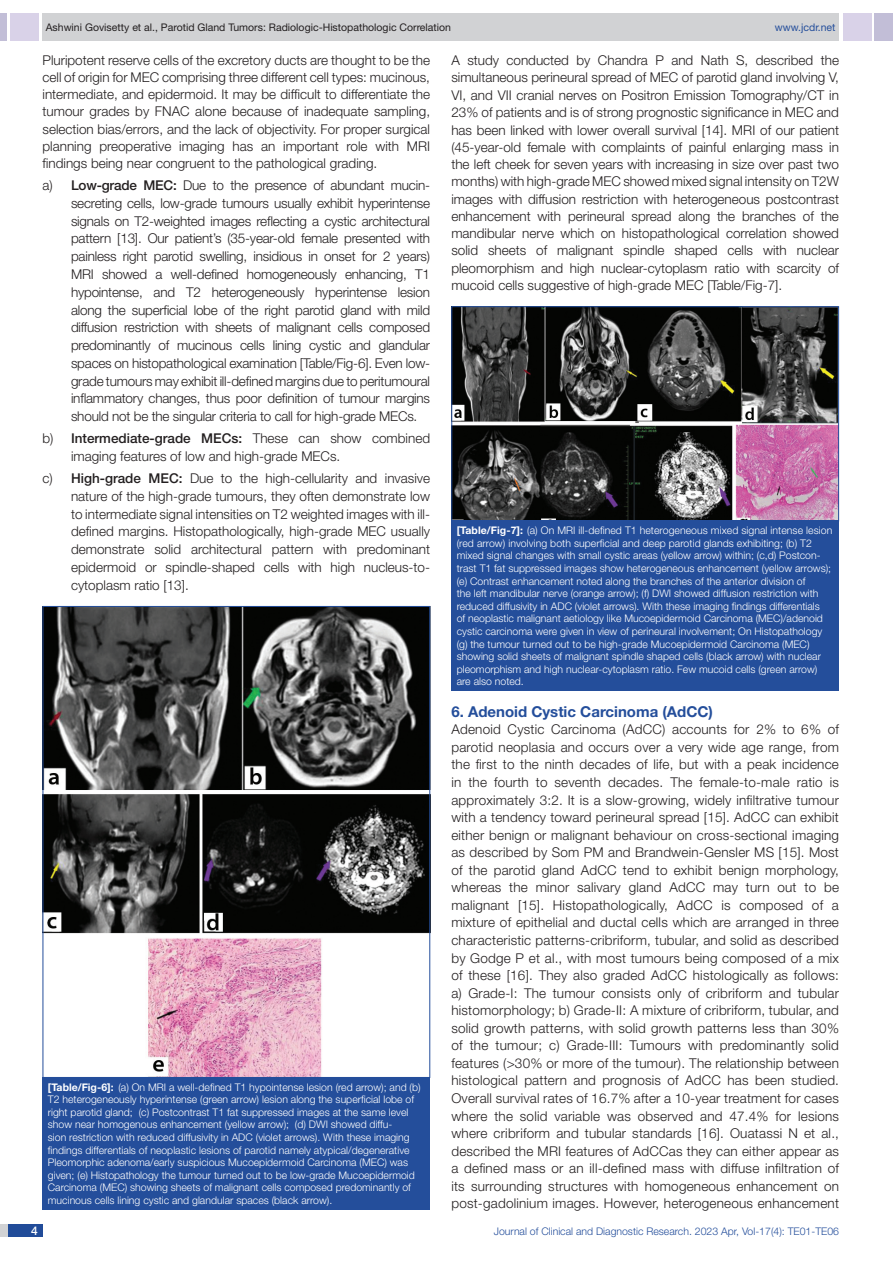
<style>
.page{position:relative;width:893px;height:1263px;background:#fff}
.page>*{position:absolute;margin:0;border:0;box-sizing:border-box;transform-origin:0 0}
.HEAD_2{font:700 15px "Helvetica Neue";color:#244e9b}
.Body_text{font:300 13.5px/17.5px "Helvetica Neue";color:#231f20;text-align:justify}
.NO_TAB{font:300 13.5px/17.7px "Helvetica Neue";color:#231f20;text-align:justify}
.t1{font:500 12px "Helvetica Neue";color:#fff}
.TABLE_FIG{font:300 10.5px/12.6px "Helvetica Neue";color:#fff}
.t2{font:10.5px "Helvetica Neue";color:#231f20}
.t3{font:300 10.5px "Helvetica Neue";color:#244e9b}
.t4{font:10.5px "Helvetica Neue";color:#244e9b}
.s1{font-weight:500}
.s2{font-weight:700}
</style>
<div class="page">
<div style="left:0;top:13px;width:7px;height:28px;background:#c2bed7"></div>
<div style="left:10px;top:13px;width:29px;height:28px;background:#d9d2e8"></div>
<div style="left:43px;top:13px;width:796px;height:28px;background:#d1d2d4"></div>
<div style="left:875px;top:13px;width:18px;height:28px;background:#c2bed7"></div>
<div style="left:843px;top:13px;width:29px;height:28px;background:#d9d2e8"></div>
<div style="left:0;top:1224px;width:43px;height:13px;background:#d1d2d4"></div>
<div style="left:8px;top:1224px;width:35px;height:13px;background:#214c99"></div>
<img style="left:453px;top:308px;width:384px;height:211px">
<div style="left:451px;top:306px;width:388px;height:215px;border:1px solid #244e9b"></div>
<div style="left:451px;top:521px;width:388px;height:170px;background:#244e9b"></div>
<img style="left:45px;top:608px;width:383px;height:468px">
<div style="left:43px;top:1077px;width:387px;height:132px;background:#244e9b"></div>
<p class="t2" style="left:46px;top:21px;width:407px">Ashwini Govisetty et al., Parotid Gland Tumors: Radiologic-Histopathologic Correlation</p>
<p class="t4" style="left:775px;top:21px;width:62px">www.jcdr.net</p>
<p class="Body_text" style="left:43px;top:51px;width:389px">Pluripotent reserve cells of the excretory ducts are thought to be the cell of origin for MEC comprising three different cell types: mucinous, intermediate, and epidermoid. It may be difficult to differentiate the tumour grades by FNAC alone because of inadequate sampling, selection bias/errors, and the lack of objectivity. For proper surgical planning preoperative imaging has an important role with MRI findings being near congruent to the pathological grading.</p>
<p class="NO_TAB" style="left:71px;top:176px;width:361px;text-indent:-29px">a) <span class="s1">Low-grade MEC:</span> Due to the presence of abundant mucin&shy;secreting cells, low-grade tumours usually exhibit hyperintense signals on T2-weighted images reflecting a cystic architectural pattern [13]. Our patient’s (35-year-old female presented with painless right parotid swelling, insidious in onset for 2 years)<br>MRI showed a well-defined homogeneously enhancing, T1 hypointense, and T2 heterogeneously hyperintense lesion along the superficial lobe of the right parotid gland with mild diffusion restriction with sheets of malignant cells composed predominantly of mucinous cells lining cystic and glandular spaces on histopathological examination [Table/Fig-6]. Even low&shy;grade tumours may exhibit ill-defined margins due to peritumoural inflammatory changes, thus poor definition of tumour margins should not be the singular criteria to call for high-grade MECs.</p>
<p class="NO_TAB" style="left:71px;top:429px;width:361px;text-indent:-29px">b) <span class="s1">Intermediate-grade MECs:</span> These can show combined imaging features of low and high-grade MECs.</p>
<p class="NO_TAB" style="left:71px;top:469px;width:361px;text-indent:-29px">c) <span class="s1">High-grade MEC:</span> Due to the high-cellularity and invasive nature of the high-grade tumours, they often demonstrate low to intermediate signal intensities on T2 weighted images with ill&shy;defined margins. Histopathologically, high-grade MEC usually demonstrate solid architectural pattern with predominant epidermoid or spindle-shaped cells with high nucleus-to&shy;cytoplasm ratio [13].</p>
<p class="TABLE_FIG" style="left:48px;top:1080px;width:374px"><span class="s2">[Table/Fig-6]:</span> (a) On MRI a well-defined T1 hypointense lesion (red arrow); and (b)<br>T2 heterogeneously hyperintense (green arrow) lesion along the superficial lobe of right parotid gland; (c) Postcontrast T1 fat suppressed images at the same level show near homogenous enhancement (yellow arrow); (d) DWI showed diffu-<br>sion restriction with reduced diffusivity in ADC (violet arrows). With these imaging findings differentials of neoplastic lesions of parotid namely atypical/degenerative Pleomorphic adenoma/early suspicious Mucoepidermoid Carcinoma (MEC) was given; (e) Histopathology the tumour turned out to be low-grade Mucoepidermoid Carcinoma (MEC) showing sheets of malignant cells composed predominantly of mucinous cells lining cystic and glandular spaces (black arrow).</p>
<p class="Body_text" style="left:451px;top:51px;width:389px">A study conducted by Chandra P and Nath S, described the simultaneous perineural spread of MEC of parotid gland involving V, VI, and VII cranial nerves on Positron Emission Tomography/CT in 23% of patients and is of strong prognostic significance in MEC and has been linked with lower overall survival [14]. MRI of our patient (45-year-old female with complaints of painful enlarging mass in the left cheek for seven years with increasing in size over past two months) with high-grade MEC showed mixed signal intensity on T2W images with diffusion restriction with heterogeneous postcontrast enhancement with perineural spread along the branches of the mandibular nerve which on histopathological correlation showed solid sheets of malignant spindle shaped cells with nuclear pleomorphism and high nuclear-cytoplasm ratio with scarcity of mucoid cells suggestive of high-grade MEC [Table/Fig-7].</p>
<p class="TABLE_FIG" style="left:457px;top:524px;width:377px"><span class="s2">[Table/Fig-7]:</span> (a) On MRI ill-defined T1 heterogeneous mixed signal intense lesion (red arrow) involving both superficial and deep parotid glands exhibiting; (b) T2 mixed signal changes with small cystic areas (yellow arrow) within; (c,d) Postcon&shy;trast T1 fat suppressed images show heterogeneous enhancement (yellow arrows); (e) Contrast enhancement noted along the branches of the anterior division of<br>the left mandibular nerve (orange arrow); (f) DWI showed diffusion restriction with reduced diffusivity in ADC (violet arrows). With these imaging findings differentials<br>of neoplastic malignant aetiology like Mucoepidermoid Carcinoma (MEC)/adenoid cystic carcinoma were given in view of perineural involvement; On Histopathology (g) the tumour turned out to be high-grade Mucoepidermoid Carcinoma (MEC) showing solid sheets of malignant spindle shaped cells (black arrow) with nuclear pleomorphism and high nuclear-cytoplasm ratio. Few mucoid cells (green arrow) are also noted.</p>
<p class="HEAD_2" style="left:451px;top:702px;width:263px">6. Adenoid Cystic Carcinoma (AdCC)</p>
<p class="Body_text" style="left:451px;top:720px;width:389px">Adenoid Cystic Carcinoma (AdCC) accounts for 2% to 6% of parotid neoplasia and occurs over a very wide age range, from the first to the ninth decades of life, but with a peak incidence in the fourth to seventh decades. The female-to-male ratio is approximately 3:2. It is a slow-growing, widely infiltrative tumour with a tendency toward perineural spread [15]. AdCC can exhibit either benign or malignant behaviour on cross-sectional imaging as described by Som PM and Brandwein-Gensler MS [15]. Most of the parotid gland AdCC tend to exhibit benign morphology, whereas the minor salivary gland AdCC may turn out to be malignant [15]. Histopathologically, AdCC is composed of a mixture of epithelial and ductal cells which are arranged in three characteristic patterns-cribriform, tubular, and solid as described by Godge P et al., with most tumours being composed of a mix of these [16]. They also graded AdCC histologically as follows: a) Grade-I: The tumour consists only of cribriform and tubular histomorphology; b) Grade-II: A mixture of cribriform, tubular, and solid growth patterns, with solid growth patterns less than 30% of the tumour; c) Grade-III: Tumours with predominantly solid features (&gt;30% or more of the tumour). The relationship between histological pattern and prognosis of AdCC has been studied.<br>Overall survival rates of 16.7% after a 10-year treatment for cases where the solid variable was observed and 47.4% for lesions where cribriform and tubular standards [16]. Ouatassi N et al., described the MRI features of AdCCas they can either appear as a defined mass or an ill-defined mass with diffuse infiltration of its surrounding structures with homogeneous enhancement on post-gadolinium images. However, heterogeneous enhancement</p>
<p class="t1" style="left:31px;top:1223px;width:8px">4</p>
<p class="t3" style="left:494px;top:1225px;width:347px">Journal of Clinical and Diagnostic Research. 2023 Apr, Vol-17(4): TE01-TE06</p>
</div>
